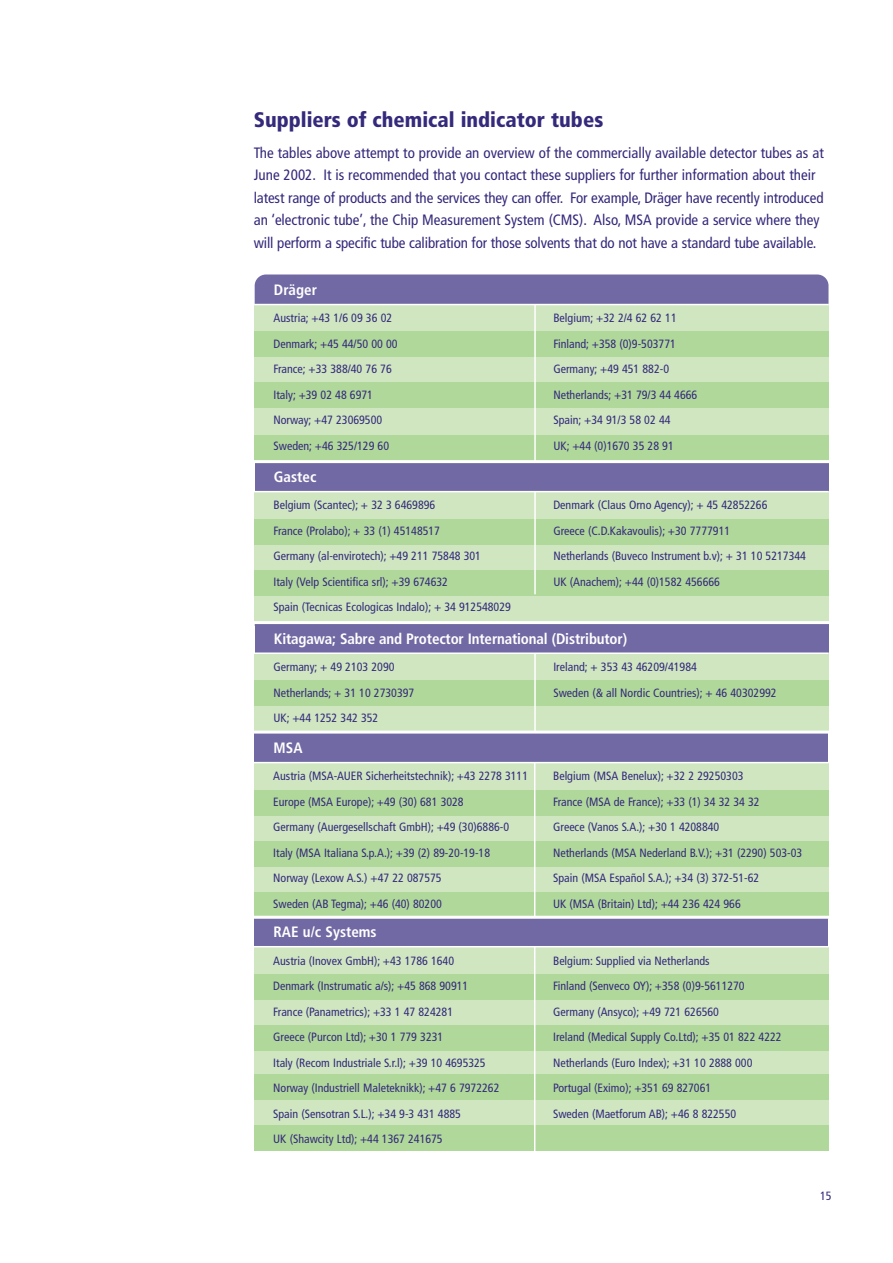
<style>
.page{position:relative;width:893px;height:1263px;background:#fff}
.page>*{position:absolute;margin:0;border:0;box-sizing:border-box;transform-origin:0 0}
.t1{font:900 condensed 21px "Frutiger";color:#34297b}
.t2{font:condensed 15px/22.5px "Frutiger";color:#34297b}
.t3{font:700 condensed 15px "Frutiger";letter-spacing:-.01em;color:#fff}
.t4{font:condensed 12px "Frutiger";color:#34297b}
</style>
<div class="page">
<div style="left:255px;top:275px;width:573px;height:111px;background:#7169a3;border-radius:11px"></div>
<div style="left:254px;top:305px;width:574px;height:156px;background:#cfe6c1"></div>
<div style="left:254px;top:332px;width:574px;height:25px;background:#b1d89b"></div>
<div style="left:254px;top:383px;width:574px;height:25px;background:#b1d89b"></div>
<div style="left:254px;top:435px;width:574px;height:26px;background:#b1d89b"></div>
<hr style="left:534px;top:304px;width:1px;height:158px;background:#fff">
<hr style="left:254px;top:304px;width:574px;height:1px;background:#fff">
<div style="left:255px;top:462px;width:573px;height:111px;background:#7169a3"></div>
<div style="left:254px;top:492px;width:574px;height:134px;background:#cfe6c1"></div>
<div style="left:254px;top:519px;width:574px;height:25px;background:#b1d89b"></div>
<div style="left:254px;top:570px;width:574px;height:25px;background:#b1d89b"></div>
<hr style="left:534px;top:491px;width:1px;height:103px;background:#fff">
<hr style="left:254px;top:491px;width:574px;height:1px;background:#fff">
<div style="left:255px;top:623px;width:573px;height:105px;background:#7169a3"></div>
<div style="left:254px;top:654px;width:574px;height:78px;background:#cfe6c1"></div>
<div style="left:254px;top:680px;width:574px;height:26px;background:#b1d89b"></div>
<hr style="left:534px;top:653px;width:1px;height:158px;background:#fff">
<hr style="left:254px;top:652px;width:574px;height:2px;background:#fff">
<div style="left:254px;top:733px;width:574px;height:111px;background:#7169a3"></div>
<div style="left:254px;top:763px;width:574px;height:156px;background:#cfe6c1"></div>
<div style="left:254px;top:790px;width:574px;height:25px;background:#b1d89b"></div>
<div style="left:254px;top:841px;width:574px;height:25px;background:#b1d89b"></div>
<div style="left:254px;top:892px;width:574px;height:25px;background:#b1d89b"></div>
<hr style="left:534px;top:762px;width:1px;height:159px;background:#fff">
<hr style="left:254px;top:762px;width:574px;height:1px;background:#fff">
<div style="left:254px;top:917px;width:574px;height:111px;background:#7169a3"></div>
<div style="left:254px;top:947px;width:574px;height:202px;background:#cfe6c1"></div>
<div style="left:254px;top:974px;width:574px;height:25px;background:#b1d89b"></div>
<div style="left:254px;top:1025px;width:574px;height:25px;background:#b1d89b"></div>
<div style="left:254px;top:1074px;width:574px;height:26px;background:#b1d89b"></div>
<div style="left:254px;top:1125px;width:574px;height:26px;background:#b1d89b"></div>
<hr style="left:534px;top:946px;width:1px;height:208px;background:#fff">
<hr style="left:254px;top:946px;width:574px;height:1px;background:#fff">
<hr style="left:252px;top:460px;width:599px;height:3px;background:#fff">
<hr style="left:252px;top:621px;width:599px;height:3px;background:#fff">
<hr style="left:252px;top:731px;width:599px;height:3px;background:#fff">
<hr style="left:252px;top:916px;width:599px;height:3px;background:#fff">
<h1 class="t1" style="left:254px;top:111px;width:351px">Suppliers of chemical indicator tubes</h1>
<p class="t2" style="left:254px;top:142px;width:571px">The tables above attempt to provide an overview of the commercially available detector tubes as at June 2002. It is recommended that you contact these suppliers for further information about their latest range of products and the services they can offer. For example, Dräger have recently introduced an ‘electronic tube’, the Chip Measurement System (CMS). Also, MSA provide a service where they will perform a specific tube calibration for those solvents that do not have a standard tube available.</p>
<p class="t3" style="left:274px;top:284px;width:45px">Dräger</p>
<p class="t4" style="left:273px;top:313px;width:120px">Austria; +43 1/6 09 36 02</p>
<p class="t4" style="left:553px;top:313px;width:125px">Belgium; +32 2/4 62 62 11</p>
<p class="t4" style="left:273px;top:339px;width:126px">Denmark; +45 44/50 00 00</p>
<p class="t4" style="left:553px;top:339px;width:124px">Finland; +358 (0)9-503771</p>
<p class="t4" style="left:273px;top:364px;width:120px">France; +33 388/40 76 76</p>
<p class="t4" style="left:553px;top:364px;width:117px">Germany; +49 451 882-0</p>
<p class="t4" style="left:273px;top:390px;width:101px">Italy; +39 02 48 6971</p>
<p class="t4" style="left:553px;top:390px;width:145px">Netherlands; +31 79/3 44 4666</p>
<p class="t4" style="left:273px;top:415px;width:110px">Norway; +47 23069500</p>
<p class="t4" style="left:553px;top:415px;width:119px">Spain; +34 91/3 58 02 44</p>
<p class="t4" style="left:273px;top:441px;width:117px">Sweden; +46 325/129 60</p>
<p class="t4" style="left:553px;top:441px;width:122px">UK; +44 (0)1670 35 28 91</p>
<p class="t3" style="left:274px;top:471px;width:44px">Gastec</p>
<p class="t4" style="left:273px;top:500px;width:163px">Belgium (Scantec); + 32 3 6469896</p>
<p class="t4" style="left:553px;top:500px;width:215px">Denmark (Claus Orno Agency); + 45 42852266</p>
<p class="t4" style="left:273px;top:526px;width:168px">France (Prolabo); + 33 (1) 45148517</p>
<p class="t4" style="left:553px;top:526px;width:178px">Greece (C.D.Kakavoulis); +30 7777911</p>
<p class="t4" style="left:273px;top:551px;width:209px">Germany (al-envirotech); +49 211 75848 301</p>
<p class="t4" style="left:553px;top:551px;width:254px">Netherlands (Buveco Instrument b.v); + 31 10 5217344</p>
<p class="t4" style="left:273px;top:577px;width:176px">Italy (Velp Scientifica srl); +39 674632</p>
<p class="t4" style="left:553px;top:577px;width:168px">UK (Anachem); +44 (0)1582 456666</p>
<p class="t4" style="left:273px;top:602px;width:239px">Spain (Tecnicas Ecologicas Indalo); + 34 912548029</p>
<p class="t3" style="left:274px;top:633px;width:355px">Kitagawa; Sabre and Protector International (Distributor)</p>
<p class="t4" style="left:273px;top:662px;width:123px">Germany; + 49 2103 2090</p>
<p class="t4" style="left:553px;top:662px;width:145px">Ireland; + 353 43 46209/41984</p>
<p class="t4" style="left:273px;top:688px;width:142px">Netherlands; + 31 10 2730397</p>
<p class="t4" style="left:553px;top:688px;width:225px">Sweden (&amp; all Nordic Countries); + 46 40302992</p>
<p class="t4" style="left:273px;top:713px;width:106px">UK; +44 1252 342 352</p>
<p class="t3" style="left:273px;top:742px;width:30px">MSA</p>
<p class="t4" style="left:273px;top:771px;width:256px">Austria (MSA-AUER Sicherheitstechnik); +43 2278 3111</p>
<p class="t4" style="left:553px;top:771px;width:192px">Belgium (MSA Benelux); +32 2 29250303</p>
<p class="t4" style="left:273px;top:797px;width:192px">Europe (MSA Europe); +49 (30) 681 3028</p>
<p class="t4" style="left:553px;top:797px;width:208px">France (MSA de France); +33 (1) 34 32 34 32</p>
<p class="t4" style="left:273px;top:822px;width:237px">Germany (Auergesellschaft GmbH); +49 (30)6886-0</p>
<p class="t4" style="left:553px;top:822px;width:168px">Greece (Vanos S.A.); +30 1 4208840</p>
<p class="t4" style="left:273px;top:848px;width:218px">Italy (MSA Italiana S.p.A.); +39 (2) 89-20-19-18</p>
<p class="t4" style="left:553px;top:848px;width:251px">Netherlands (MSA Nederland B.V.); +31 (2290) 503-03</p>
<p class="t4" style="left:273px;top:873px;width:170px">Norway (Lexow A.S.) +47 22 087575</p>
<p class="t4" style="left:553px;top:873px;width:208px">Spain (MSA Español S.A.); +34 (3) 372-51-62</p>
<p class="t4" style="left:273px;top:899px;width:170px">Sweden (AB Tegma); +46 (40) 80200</p>
<p class="t4" style="left:553px;top:899px;width:189px">UK (MSA (Britain) Ltd); +44 236 424 966</p>
<p class="t3" style="left:273px;top:926px;width:105px">RAE u/c Systems</p>
<p class="t4" style="left:273px;top:956px;width:182px">Austria (Inovex GmbH); +43 1786 1640</p>
<p class="t4" style="left:553px;top:956px;width:158px">Belgium: Supplied via Netherlands</p>
<p class="t4" style="left:273px;top:981px;width:197px">Denmark (Instrumatic a/s); +45 868 90911</p>
<p class="t4" style="left:553px;top:981px;width:193px">Finland (Senveco OY); +358 (0)9-5611270</p>
<p class="t4" style="left:273px;top:1007px;width:181px">France (Panametrics); +33 1 47 824281</p>
<p class="t4" style="left:553px;top:1007px;width:167px">Germany (Ansyco); +49 721 626560</p>
<p class="t4" style="left:273px;top:1032px;width:171px">Greece (Purcon Ltd); +30 1 779 3231</p>
<p class="t4" style="left:553px;top:1032px;width:230px">Ireland (Medical Supply Co.Ltd); +35 01 822 4222</p>
<p class="t4" style="left:273px;top:1058px;width:214px">Italy (Recom Industriale S.r.l); +39 10 4695325</p>
<p class="t4" style="left:553px;top:1058px;width:201px">Netherlands (Euro Index); +31 10 2888 000</p>
<p class="t4" style="left:273px;top:1083px;width:228px">Norway (Industriell Maleteknikk); +47 6 7972262</p>
<p class="t4" style="left:553px;top:1083px;width:160px">Portugal (Eximo); +351 69 827061</p>
<p class="t4" style="left:273px;top:1109px;width:189px">Spain (Sensotran S.L.); +34 9-3 431 4885</p>
<p class="t4" style="left:553px;top:1109px;width:185px">Sweden (Maetforum AB); +46 8 822550</p>
<p class="t4" style="left:273px;top:1134px;width:171px">UK (Shawcity Ltd); +44 1367 241675</p>
<p class="t4" style="left:820px;top:1191px;width:13px">15</p>
</div>
